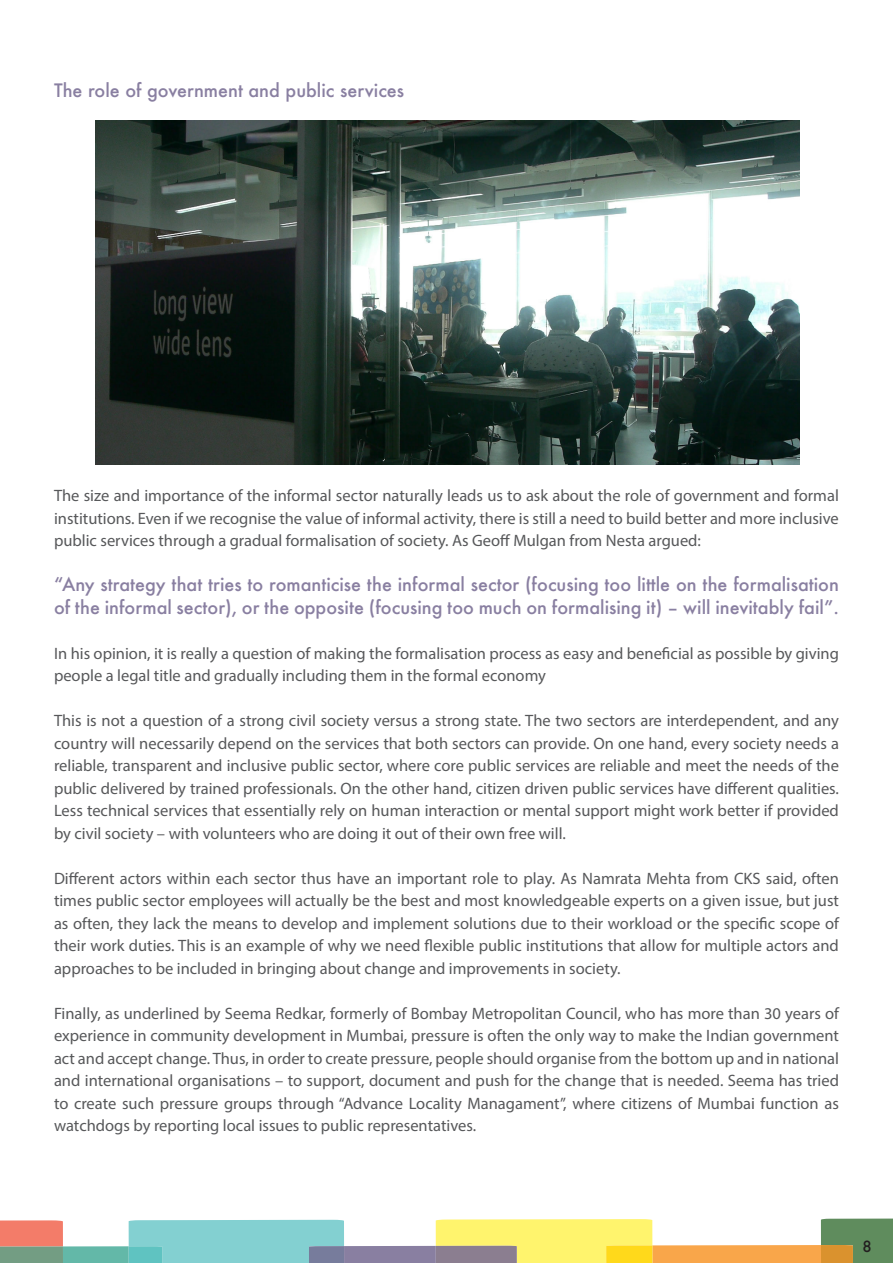
<style>
.page{position:relative;width:893px;height:1263px;background:#fff}
.page>*{position:absolute;margin:0;border:0;box-sizing:border-box;transform-origin:0 0}
.Body_3{font:500 18px/22.5px "Futura";color:#897fa1}
.Body_2{font:16.5px/22.5px "Myriad Pro";color:#57585a;text-align:justify}
.Body_3-2{font:16.5px/22.5px "Myriad Pro";color:#57585a}
.t1{font:500 15px "Futura";color:#231f20}
</style>
<div class="page">
<svg style="left:0;top:1218px;width:893px;height:45px"></svg>
<img style="left:95px;top:120px;width:704px;height:344px">
<p class="Body_3" style="left:54px;top:79px;width:352px">The role of government and public services</p>
<p class="Body_2" style="left:54px;top:484px;width:786px">The size and importance of the informal sector naturally leads us to ask about the role of government and formal institutions. Even if we recognise the value of informal activity, there is still a need to build better and more inclusive public services through a gradual formalisation of society. As Geoff Mulgan from Nesta argued:</p>
<p class="Body_3" style="left:54px;top:573px;width:786px">“Any strategy that tries to romanticise the informal sector (focusing too little on the formalisation of the informal sector), or the opposite (focusing too much on formalising it) – will inevitably fail”.</p>
<p class="Body_3-2" style="left:54px;top:642px;width:786px">In his opinion, it is really a question of making the formalisation process as easy and beneficial as possible by giving people a legal title and gradually including them in the formal economy</p>
<p class="Body_2" style="left:54px;top:709px;width:787px">This is not a question of a strong civil society versus a strong state. The two sectors are interdependent, and any country will necessarily depend on the services that both sectors can provide. On one hand, every society needs a reliable, transparent and inclusive public sector, where core public services are reliable and meet the needs of the public delivered by trained professionals. On the other hand, citizen driven public services have different qualities.<br>Less technical services that essentially rely on human interaction or mental support might work better if provided by civil society – with volunteers who are doing it out of their own free will.</p>
<p class="Body_2" style="left:54px;top:867px;width:787px">Different actors within each sector thus have an important role to play. As Namrata Mehta from CKS said, often times public sector employees will actually be the best and most knowledgeable experts on a given issue, but just as often, they lack the means to develop and implement solutions due to their workload or the specific scope of their work duties. This is an example of why we need flexible public institutions that allow for multiple actors and approaches to be included in bringing about change and improvements in society.</p>
<p class="Body_2" style="left:54px;top:1002px;width:787px">Finally, as underlined by Seema Redkar, formerly of Bombay Metropolitan Council, who has more than 30 years of experience in community development in Mumbai, pressure is often the only way to make the Indian government act and accept change. Thus, in order to create pressure, people should organise from the bottom up and in national and international organisations – to support, document and push for the change that is needed. Seema has tried to create such pressure groups through “Advance Locality Managament”, where citizens of Mumbai function as watchdogs by reporting local issues to public representatives.</p>
<p class="t1" style="left:862px;top:1236px;width:11px">8</p>
</div>
